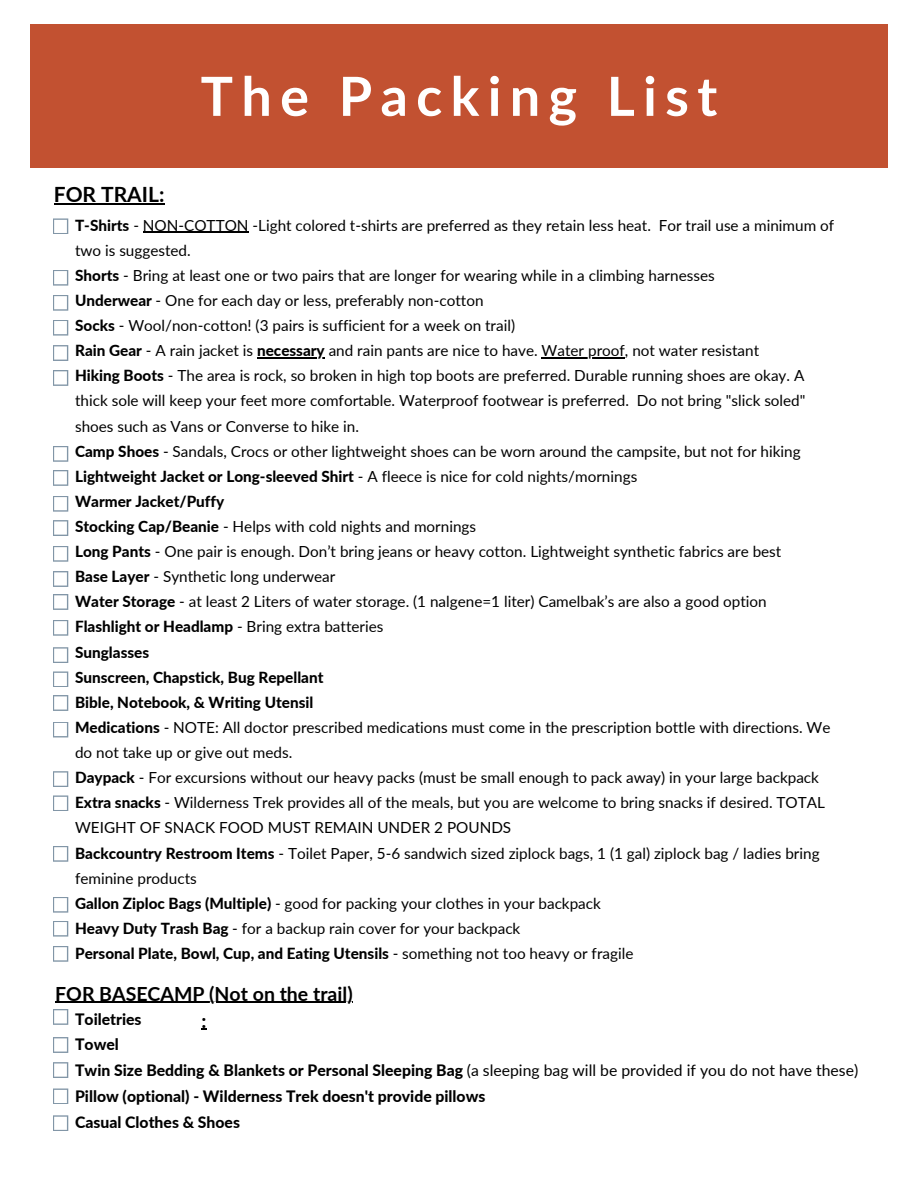
<style>
.page{position:relative;width:918px;height:1188px;background:#fff}
.page>*{position:absolute;margin:0;border:0;box-sizing:border-box;transform-origin:0 0}
.t1{font:700 54px "Lato";letter-spacing:.155em;color:#fff}
.t2{font:700 21px "Lato";color:#000}
.t3{font:700 19.5px "Lato";color:#000}
.t4{font:800 15.75px/25.8px "Lato";color:#000}
.t5{font:15.3px/25px "Lato";color:#000}
.t6{font:800 15.3px "Lato";color:#000}
.s1{font-weight:800}
.s2{font-weight:400}
</style>
<div class="page">
<div style="left:30px;top:24px;width:858px;height:144px;background:#c25131"></div>
<svg style="left:53px;top:671px;width:15px;height:16px"></svg>
<svg style="left:53px;top:647px;width:15px;height:16px"></svg>
<svg style="left:53px;top:320px;width:15px;height:16px"></svg>
<svg style="left:53px;top:594px;width:15px;height:16px"></svg>
<svg style="left:53px;top:270px;width:15px;height:16px"></svg>
<svg style="left:53px;top:295px;width:15px;height:16px"></svg>
<svg style="left:53px;top:520px;width:15px;height:16px"></svg>
<svg style="left:53px;top:571px;width:15px;height:16px"></svg>
<svg style="left:53px;top:546px;width:15px;height:16px"></svg>
<svg style="left:53px;top:345px;width:15px;height:16px"></svg>
<svg style="left:53px;top:370px;width:15px;height:16px"></svg>
<svg style="left:53px;top:446px;width:15px;height:16px"></svg>
<svg style="left:53px;top:496px;width:15px;height:16px"></svg>
<svg style="left:53px;top:470px;width:15px;height:16px"></svg>
<svg style="left:53px;top:695px;width:15px;height:16px"></svg>
<svg style="left:53px;top:1062px;width:15px;height:16px"></svg>
<svg style="left:53px;top:1037px;width:15px;height:16px"></svg>
<svg style="left:53px;top:1009px;width:15px;height:16px"></svg>
<svg style="left:53px;top:620px;width:15px;height:16px"></svg>
<svg style="left:53px;top:1089px;width:15px;height:15px"></svg>
<hr style="left:143px;top:232px;width:106px;height:1px;background:#000">
<hr style="left:257px;top:357px;width:68px;height:1px;background:#000">
<hr style="left:542px;top:357px;width:83px;height:1px;background:#000">
<hr style="left:55px;top:1002px;width:298px;height:1px;background:#000">
<svg style="left:53px;top:771px;width:15px;height:16px"></svg>
<svg style="left:53px;top:795px;width:15px;height:16px"></svg>
<svg style="left:53px;top:846px;width:15px;height:16px"></svg>
<svg style="left:53px;top:897px;width:15px;height:16px"></svg>
<svg style="left:53px;top:1115px;width:15px;height:16px"></svg>
<svg style="left:53px;top:722px;width:15px;height:15px"></svg>
<svg style="left:53px;top:921px;width:15px;height:16px"></svg>
<svg style="left:53px;top:946px;width:15px;height:16px"></svg>
<svg style="left:53px;top:218px;width:15px;height:16px"></svg>
<hr style="left:54px;top:203px;width:110px;height:1px;background:#000">
<p class="t2" style="left:54px;top:181px;width:112px">FOR TRAIL:</p>
<p class="t1" style="left:201px;top:63px;width:518px">The Packing List</p>
<p class="t5" style="left:75px;top:212px;width:761px"><span class="s1">T-Shirts</span> - NON-COTTON -Light colored t-shirts are preferred as they retain less heat. For trail use a minimum of two is suggested.</p>
<p class="t5" style="left:75px;top:262px;width:641px"><span class="s1">Shorts</span> - Bring at least one or two pairs that are longer for wearing while in a climbing harnesses</p>
<p class="t5" style="left:75px;top:287px;width:410px"><span class="s1">Underwear</span> - One for each day or less, preferably non-cotton</p>
<p class="t5" style="left:75px;top:313px;width:442px"><span class="s1">Socks</span> - Wool/non-cotton! (3 pairs is sufficient for a week on trail)</p>
<p class="t5" style="left:75px;top:338px;width:686px"><span class="s1">Rain Gear</span> - A rain jacket is <span class="s1">necessary</span> and rain pants are nice to have. Water proof, not water resistant</p>
<p class="t5" style="left:75px;top:363px;width:732px;text-align:justify"><span class="s1">Hiking Boots</span> - The area is rock, so broken in high top boots are preferred. Durable running shoes are okay. A thick sole will keep your feet more comfortable. Waterproof footwear is preferred. Do not bring "slick soled" shoes such as Vans or Converse to hike in.</p>
<p class="t5" style="left:75px;top:438px;width:727px"><span class="s1">Camp Shoes</span> - Sandals, Crocs or other lightweight shoes can be worn around the campsite, but not for hiking</p>
<p class="t6" style="left:75px;top:467px;width:564px">Lightweight Jacket or Long-sleeved Shirt <span class="s2">- A fleece is nice for cold nights/mornings</span></p>
<p class="t6" style="left:75px;top:492px;width:151px">Warmer Jacket/Puffy</p>
<p class="t5" style="left:75px;top:514px;width:403px"><span class="s1">Stocking Cap/Beanie</span> - Helps with cold nights and mornings</p>
<p class="t5" style="left:75px;top:539px;width:708px"><span class="s1">Long Pants</span> - One pair is enough. Don’t bring jeans or heavy cotton. Lightweight synthetic fabrics are best</p>
<p class="t5" style="left:75px;top:564px;width:262px"><span class="s1">Base Layer</span> - Synthetic long underwear</p>
<p class="t5" style="left:75px;top:589px;width:693px"><span class="s1">Water Storage</span> - at least 2 Liters of water storage. (1 nalgene=1 liter) Camelbak’s are also a good option</p>
<p class="t6" style="left:75px;top:617px;width:310px">Flashlight or Headlamp <span class="s2">- Bring extra batteries</span></p>
<p class="t6" style="left:75px;top:642px;width:76px">Sunglasses</p>
<p class="t6" style="left:75px;top:668px;width:250px">Sunscreen, Chapstick, Bug Repellant</p>
<p class="t6" style="left:75px;top:693px;width:240px">Bible, Notebook, &amp; Writing Utensil</p>
<p class="t5" style="left:75px;top:715px;width:757px"><span class="s1">Medications</span> - NOTE: All doctor prescribed medications must come in the prescription bottle with directions. We do not take up or give out meds.</p>
<p class="t5" style="left:75px;top:765px;width:745px"><span class="s1">Daypack</span> - For excursions without our heavy packs (must be small enough to pack away) in your large backpack</p>
<p class="t5" style="left:75px;top:790px;width:751px"><span class="s1">Extra snacks</span> - Wilderness Trek provides all of the meals, but you are welcome to bring snacks if desired. TOTAL<br>WEIGHT OF SNACK FOOD MUST REMAIN UNDER 2 POUNDS</p>
<p class="t5" style="left:75px;top:840px;width:746px"><span class="s1">Backcountry Restroom Items</span> - Toilet Paper, 5-6 sandwich sized ziplock bags, 1 (1 gal) ziplock bag / ladies bring feminine products</p>
<p class="t5" style="left:75px;top:890px;width:527px"><span class="s1">Gallon Ziploc Bags (Multiple)</span> - good for packing your clothes in your backpack</p>
<p class="t5" style="left:75px;top:915px;width:447px"><span class="s1">Heavy Duty Trash Bag</span> - for a backup rain cover for your backpack</p>
<p class="t6" style="left:75px;top:944px;width:560px">Personal Plate, Bowl, Cup, and Eating Utensils <span class="s2">- something not too heavy or fragile</span></p>
<p class="t3" style="left:55px;top:982px;width:299px">FOR BASECAMP (Not on the trail)</p>
<p class="t4" style="left:75px;top:1006px;width:68px">Toiletries</p>
<p class="t3" style="left:201px;top:1009px;width:7px">:</p>
<p class="t4" style="left:75px;top:1031px;width:45px">Towel</p>
<p class="t4" style="left:75px;top:1057px;width:785px">Twin Size Bedding &amp; Blankets or Personal Sleeping Bag <span class="s2">(a sleeping bag will be provided if you do not have these)<br></span>Pillow (optional) - Wilderness Trek doesn't provide pillows</p>
<p class="t4" style="left:75px;top:1109px;width:166px">Casual Clothes &amp; Shoes</p>
</div>
